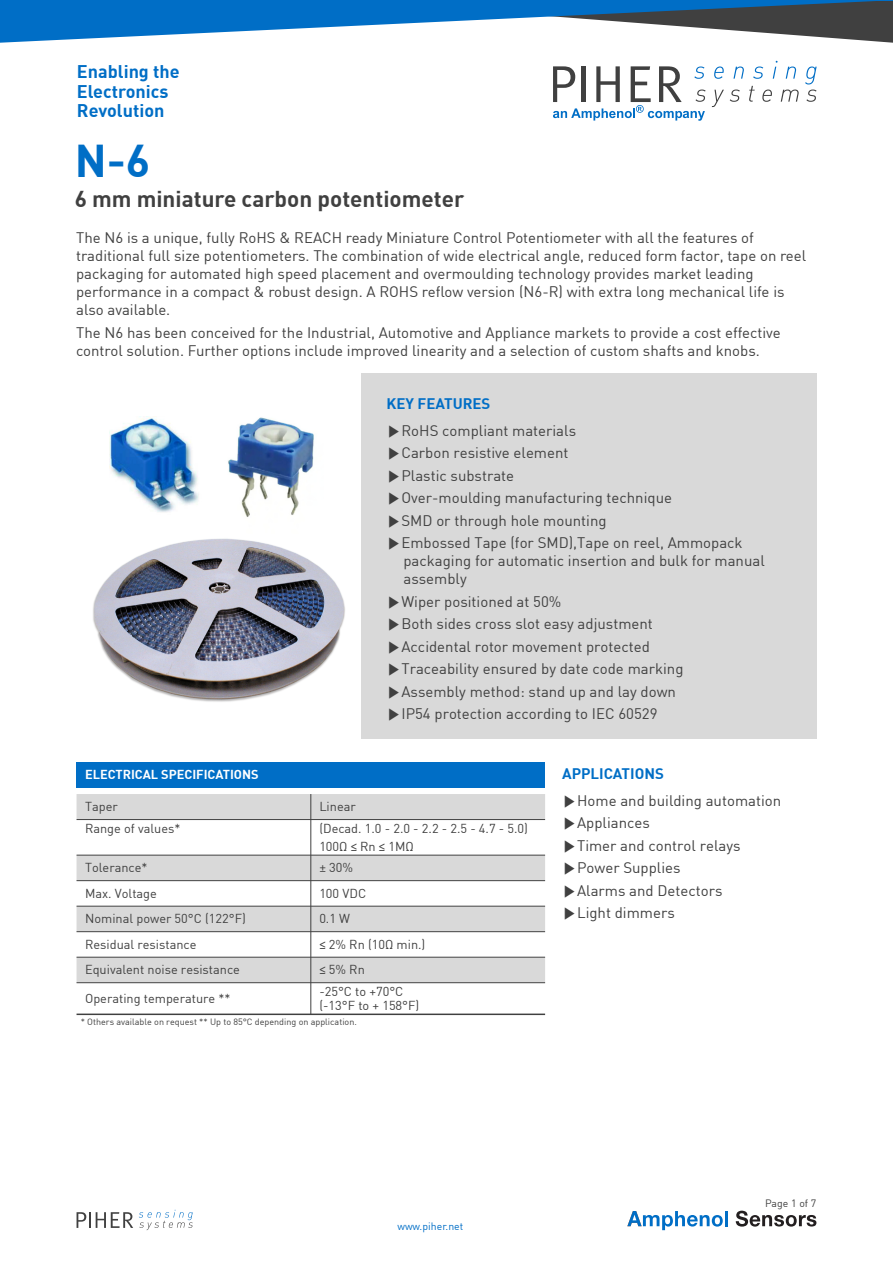
<style>
.page{position:relative;width:893px;height:1263px;background:#fff}
.page>*{position:absolute;margin:0;border:0;box-sizing:border-box;transform-origin:0 0}
.t1{font:700 45px "DIN";color:#006ec6}
.t2{font:700 22.5px "DIN";color:#404040}
.t3{font:700 18px/19.8px "DIN";color:#006ec6}
.t4{font:15px/22.5px "DIN";color:#404040}
.t5{font:12.75px/18px "DIN";color:#404040}
.t6{font:700 12.75px "DIN";color:#fff}
.t7{font:10.5px "DIN";color:#006ec6}
.t8{font:10.5px "DIN";color:#404040}
.t9{font:9px "DIN";color:#404040}
.s1{font-weight:700;color:#006ec6}
.s2{font-family:"Malgun Gothic"}
.s3{font-family:"Calibri"}
</style>
<div class="page">
<div style="left:77px;top:762px;width:468px;height:26px;background:#006ec6"></div>
<div style="left:77px;top:794px;width:468px;height:25px;background:#d9d9d9"></div>
<svg style="left:77px;top:820px;width:468px;height:196px"></svg>
<hr style="left:310px;top:794px;width:1px;height:220px;background:#404040">
<hr style="left:77px;top:1013px;width:468px;height:2px;background:#404040">
<hr style="left:77px;top:819px;width:468px;height:1px;background:#404040">
<hr style="left:77px;top:855px;width:468px;height:1px;background:#404040">
<hr style="left:77px;top:880px;width:468px;height:1px;background:#404040">
<hr style="left:77px;top:906px;width:468px;height:1px;background:#404040">
<hr style="left:77px;top:931px;width:468px;height:1px;background:#404040">
<hr style="left:77px;top:957px;width:468px;height:1px;background:#404040">
<hr style="left:77px;top:982px;width:468px;height:1px;background:#404040">
<hr style="left:725px;top:1211px;width:3px;height:15px;background:#006ec6">
<svg style="left:627px;top:1211px;width:96px;height:19px"></svg>
<svg style="left:736px;top:1211px;width:80px;height:15px"></svg>
<svg style="left:139px;top:1210px;width:54px;height:20px"></svg>
<svg style="left:77px;top:1212px;width:56px;height:16px"></svg>
<svg style="left:714px;top:67px;width:10px;height:12px"></svg>
<svg style="left:733px;top:67px;width:11px;height:12px"></svg>
<svg style="left:753px;top:67px;width:10px;height:12px"></svg>
<svg style="left:773px;top:61px;width:4px;height:18px"></svg>
<svg style="left:786px;top:67px;width:10px;height:12px"></svg>
<svg style="left:805px;top:67px;width:12px;height:17px"></svg>
<svg style="left:712px;top:90px;width:12px;height:17px"></svg>
<svg style="left:730px;top:90px;width:10px;height:12px"></svg>
<svg style="left:749px;top:86px;width:6px;height:16px"></svg>
<svg style="left:762px;top:90px;width:10px;height:12px"></svg>
<svg style="left:781px;top:90px;width:18px;height:12px"></svg>
<svg style="left:806px;top:90px;width:11px;height:12px"></svg>
<svg style="left:553px;top:66px;width:153px;height:55px"></svg>
<svg style="left:1px;top:1px;width:891px;height:42px"></svg>
<hr style="left:892px;top:0;width:1px;height:43px;background:#404040">
<hr style="left:0;top:0;width:1px;height:43px;background:#006ec6">
<hr style="left:0;top:0;width:893px;height:1px;background:#006ec6">
<div style="left:361px;top:373px;width:455px;height:366px;background:#d9d9d9"></div>
<img style="left:110px;top:417px;width:89px;height:95px">
<img style="left:228px;top:417px;width:86px;height:100px">
<img style="left:93px;top:538px;width:252px;height:164px">
<p class="t3" style="left:77px;top:63px;width:104px">Enabling the<br>Electronics<br>Revolution</p>
<h1 class="t1" style="left:75px;top:145px;width:77px">N-6</h1>
<h2 class="t2" style="left:75px;top:191px;width:391px">6 mm miniature carbon potentiometer</h2>
<p class="t4" style="left:76px;top:230px;width:732px;line-height:18px">The N6 is a unique, fully RoHS &amp; REACH ready Miniature Control Potentiometer with all the features of traditional full size potentiometers. The combination of wide electrical angle, reduced form factor, tape on reel packaging for automated high speed placement and overmoulding technology provides market leading performance in a compact &amp; robust design. A ROHS reflow version (N6-R) with extra long mechanical life is also available.</p>
<p class="t4" style="left:76px;top:325px;width:706px;line-height:18px">The N6 has been conceived for the Industrial, Automotive and Appliance markets to provide a cost effective control solution. Further options include improved linearity and a selection of custom shafts and knobs.</p>
<p class="t4" style="left:386px;top:392px;width:191px;line-height:27px"><span class="s1">KEY FEATURES<br></span><span class="s2">▶</span>RoHS compliant materials</p>
<p class="t4" style="left:386px;top:443px;width:358px"><span class="s2">▶</span>Carbon resistive element<br><span class="s2">▶</span>Plastic substrate<br><span class="s2">▶</span>Over-moulding manufacturing technique<br><span class="s2">▶</span>SMD or through hole mounting<br><span class="s2">▶</span>Embossed Tape (for SMD),Tape on reel, Ammopack</p>
<p class="t4" style="left:403px;top:554px;width:363px;line-height:18px">packaging for automatic insertion and bulk for manual assembly</p>
<p class="t4" style="left:386px;top:592px;width:298px"><span class="s2">▶</span>Wiper positioned at 50%<br><span class="s2">▶</span>Both sides cross slot easy adjustment <span class="s2">▶</span>Accidental rotor movement protected <span class="s2">▶</span>Traceability ensured by date code marking <span class="s2">▶</span>Assembly method: stand up and lay down <span class="s2">▶</span>IP54 protection according to IEC 60529</p>
<p class="t6" style="left:85px;top:770px;width:175px">ELECTRICAL SPECIFICATIONS</p>
<p class="t5" style="left:85px;top:799px;width:34px">Taper</p>
<p class="t5" style="left:319px;top:799px;width:38px">Linear</p>
<p class="t5" style="left:85px;top:821px;width:97px">Range of values*</p>
<p class="t5" style="left:319px;top:821px;width:210px">(Decad. 1.0 - 2.0 - 2.2 - 2.5 - 4.7 - 5.0)<br>100Ω <span class="s3">≤</span> Rn <span class="s3">≤</span> 1MΩ</p>
<p class="t5" style="left:85px;top:860px;width:64px">Tolerance*</p>
<p class="t5" style="left:319px;top:860px;width:35px">± 30%</p>
<p class="t5" style="left:85px;top:886px;width:73px">Max. Voltage</p>
<p class="t5" style="left:319px;top:886px;width:48px">100 VDC</p>
<p class="t5" style="left:85px;top:911px;width:162px">Nominal power 50°C (122°F)</p>
<p class="t5" style="left:319px;top:911px;width:32px">0.1 W</p>
<p class="t5" style="left:85px;top:937px;width:113px">Residual resistance</p>
<p class="t5" style="left:319px;top:937px;width:108px"><span class="s3">≤</span> 2% Rn (10Ω min.)</p>
<p class="t5" style="left:85px;top:962px;width:157px">Equivalent noise resistance</p>
<p class="t5" style="left:319px;top:962px;width:47px"><span class="s3">≤</span> 5% Rn</p>
<p class="t5" style="left:85px;top:991px;width:147px">Operating temperature **</p>
<p class="t5" style="left:319px;top:986px;width:102px;line-height:14.1px">-25°C to +70°C (-13°F to + 158°F)</p>
<p class="t9" style="left:81px;top:1018px;width:278px">* Others available on request ** Up to 85°C depending on application.</p>
<p class="t4" style="left:562px;top:762px;width:221px;line-height:27px"><span class="s1">APPLICATIONS<br></span><span class="s2">▶</span>Home and building automation</p>
<p class="t4" style="left:562px;top:813px;width:180px"><span class="s2">▶</span>Appliances<br><span class="s2">▶</span>Timer and control relays <span class="s2">▶</span>Power Supplies <span class="s2">▶</span>Alarms and Detectors <span class="s2">▶</span>Light dimmers</p>
<p class="t7" style="left:397px;top:1223px;width:67px">www.piher.net</p>
<p class="t8" style="left:765px;top:1199px;width:53px">Page 1 of 7</p>
</div>
